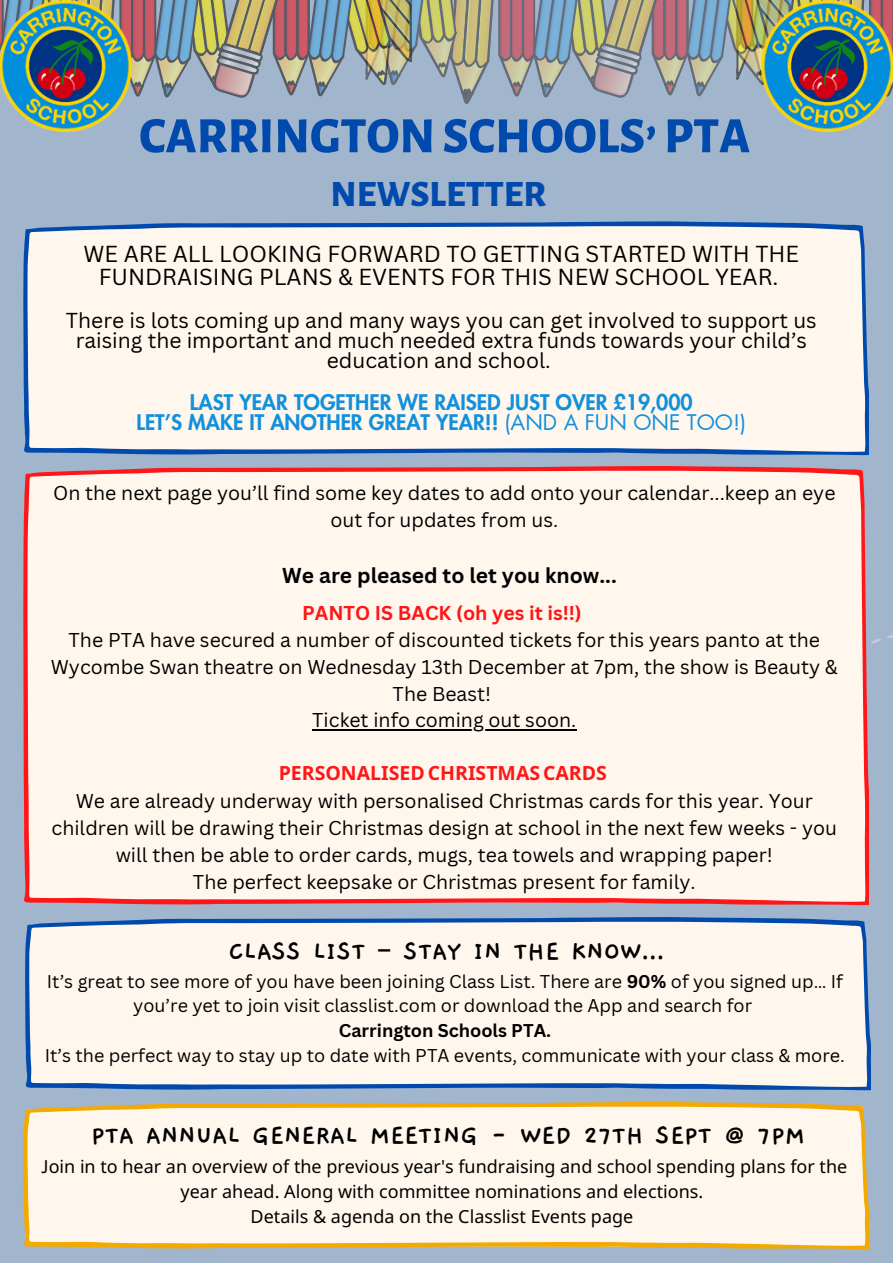
<style>
.page{position:relative;width:893px;height:1264px;background:#fff}
.page>*{position:absolute;margin:0;border:0;box-sizing:border-box;transform-origin:0 0}
.t1{font:800 51px "Alegreya Sans SC";color:#004aad}
.t2{font:800 37.5px "Alegreya Sans SC";color:#004aad}
.t3{font:700 28.5px "Gaegu";color:#000}
.t4{font:22.5px/22.5px "Canva Sans";color:#000;text-align:center}
.t5{font:21px/20.2px "Canva Sans";color:#000;text-align:center}
.t6{font:800 21px "Futura LT Pro";color:#1290dc}
.t7{font:700 21px "Canva Sans";color:#000}
.t8{font:19.5px/26.8px "Canva Sans";color:#000;text-align:center}
.t9{font:700 19.5px "Noto Sans";color:#ff1616}
.t10{font:700 19.5px "Canva Sans";color:#ff1616}
.t11{font:18px/24.8px "Canva Sans";color:#000;text-align:center}
.t12{font:18px/24.8px "Noto IKEA Latin";color:#000;text-align:center}
.t13{font:700 18px "Canva Sans";color:#000}
.s1{font-weight:400}
.s2{font-family:"Noto Sans Gurmukhi";font-weight:400}
.s3{font-weight:700}
</style>
<div class="page">
<div style="left:0;top:0;width:892px;height:1262px;background:#a1b5cc"></div>
<img style="left:871px;top:635px;width:21px;height:9px">
<svg style="left:23px;top:221px;width:846px;height:234px;background:#f1edea"></svg>
<svg style="left:132px;top:0;width:629px;height:104px"></svg>
<img style="left:0;top:0;width:132px;height:132px">
<img style="left:761px;top:0;width:131px;height:132px">
<div style="left:23px;top:466px;width:846px;height:439px;background:#fff7ee"></div>
<hr style="left:312px;top:728px;width:264px;height:2px;background:#000">
<svg style="left:25px;top:917px;width:846px;height:173px;background:#edeae9"></svg>
<svg style="left:23px;top:1102px;width:846px;height:147px;background:#fbefdc"></svg>
<p class="t1" style="left:139px;top:111px;width:612px">CARRINGTON SCHOOLS’ PTA</p>
<p class="t2" style="left:330px;top:176px;width:217px">NEWSLETTER</p>
<p class="t4" style="left:83px;top:242px;width:717px">WE ARE ALL LOOKING FORWARD TO GETTING STARTED WITH THE<br>FUNDRAISING PLANS &amp; EVENTS FOR THIS NEW SCHOOL YEAR.</p>
<p class="t5" style="left:66px;top:309px;width:752px">There is lots coming up and many ways you can get involved to support us raising the important and much needed extra funds towards your child’s education and school.</p>
<p class="t6" style="left:190px;top:392px;width:504px">LAST YEAR TOGETHER WE RAISED JUST OVER £19,000</p>
<p class="t6" style="left:136px;top:412px;width:611px">LET’S MAKE IT ANOTHER GREAT YEAR!! <span class="s1">(AND A FUN ONE TOO!)</span></p>
<p class="t8" style="left:53px;top:479px;width:783px">On the next page you’ll find some key dates to add onto your calendar...keep an eye out for updates from us.</p>
<p class="t7" style="left:282px;top:560px;width:336px">We are pleased to let you know...</p>
<p class="t10" style="left:302px;top:599px;width:281px">PANTO IS BACK (oh yes it is!!)</p>
<p class="t8" style="left:51px;top:625px;width:788px">The PTA have secured a number of discounted tickets for this years panto at the<br>Wycombe Swan theatre on Wednesday 13th December at 7pm, the show is Beauty &amp;<br>The Beast!</p>
<p class="t8" style="left:312px;top:706px;width:265px">Ticket info coming out soon.</p>
<p class="t9" style="left:279px;top:759px;width:330px">PERSONALISED CHRISTMASCARDS</p>
<p class="t8" style="left:52px;top:787px;width:787px">We are already underway with personalised Christmas cards for this year. Your children will be drawing their Christmas design at school in the next few weeks - you will then be able to order cards, mugs, tea towels and wrapping paper!</p>
<p class="t8" style="left:193px;top:867px;width:504px">The perfect keepsake or Christmas present for family.</p>
<p class="t3" style="left:228px;top:937px;width:437px">CLASS LIST <span class="s2">–</span> STAY IN THE KNOW<span class="s2">…</span></p>
<p class="t11" style="left:47px;top:968px;width:797px">It’s great to see more of you have been joining Class List. There are <span class="s3">90%</span> of you signed up… If you’re yet to join visit classlist.com or download the App and search for</p>
<p class="t13" style="left:339px;top:1017px;width:214px">Carrington Schools PTA.</p>
<p class="t11" style="left:45px;top:1042px;width:801px">It’s the perfect way to stay up to date with PTA events, communicate with your class &amp; more.</p>
<p class="t3" style="left:91px;top:1121px;width:715px">PTA ANNUAL GENERAL MEETING - WED 27TH SEPT @ 7PM</p>
<p class="t12" style="left:41px;top:1153px;width:807px">Join in to hear an overview of the previous year's fundraising and school spending plans for the year ahead. Along with committee nominations and elections.</p>
<p class="t12" style="left:250px;top:1203px;width:384px">Details &amp; agenda on the Classlist Events page</p>
</div>
